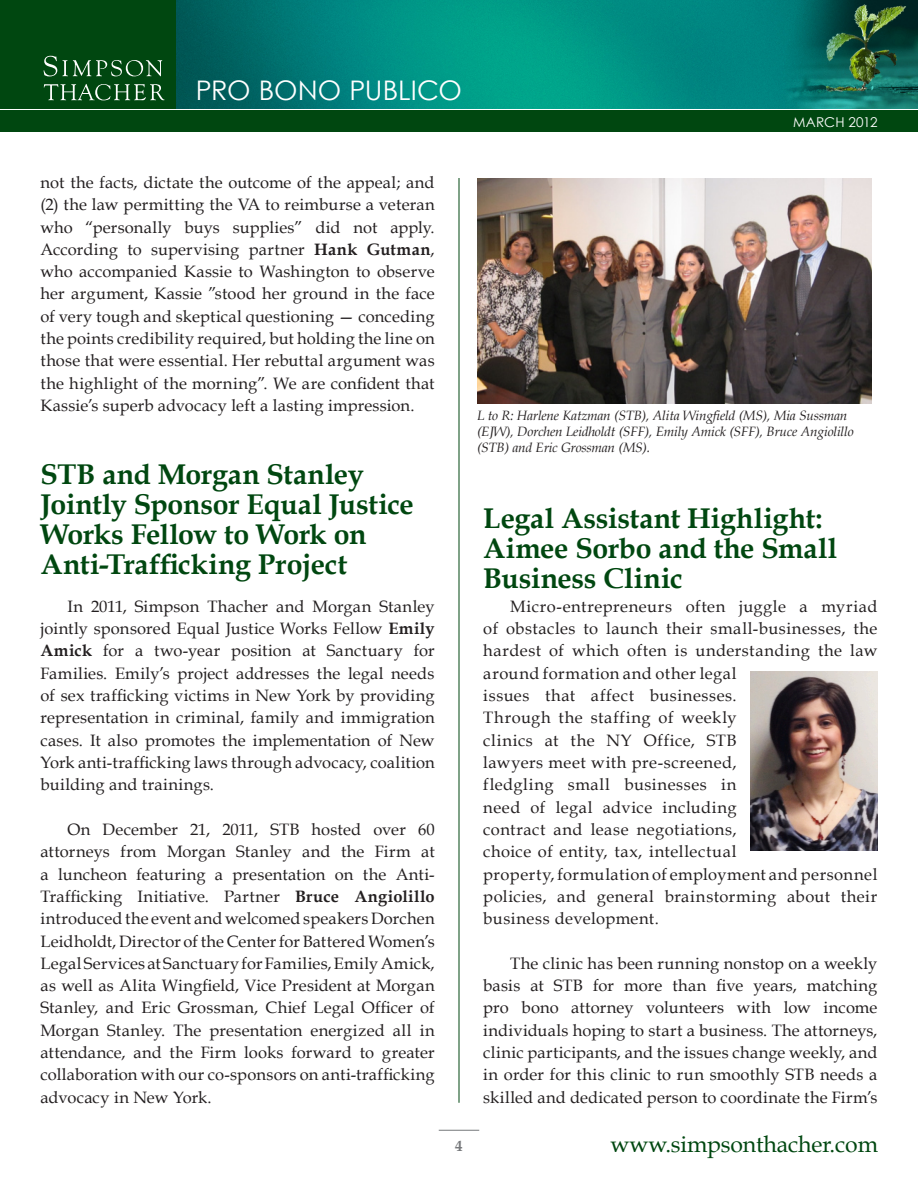
<style>
.page{position:relative;width:918px;height:1188px;background:#fff}
.page>*{position:absolute;margin:0;border:0;box-sizing:border-box;transform-origin:0 0}
.P_SectionHeader{font:700 28.5px/30px "Book Antiqua";letter-spacing:-.005em;color:#004710}
.t1{font:27px "Century Gothic";color:#fff}
.t2{font:22.95px "Book Antiqua";letter-spacing:-.005em;color:#004710}
.P_Body{font:16.5px/22.4px "Book Antiqua";letter-spacing:.025em;color:#231f20;text-align:justify}
.t3{font:700 15px "Book Antiqua";color:#76787b}
.P_Caption{font:italic 13.5px/15.8px "Book Antiqua";letter-spacing:-.015em;color:#231f20}
.t4{font:13.5px "Century Gothic";letter-spacing:.005em;color:#fff}
.s1{font-weight:700}
</style>
<div class="page">
<img style="left:177px;top:0;width:741px;height:109px">
<div style="left:0;top:110px;width:918px;height:22px;background:#004710"></div>
<div style="left:0;top:0;width:176px;height:109px;background:#004710"></div>
<svg style="left:44px;top:56px;width:118px;height:20px"></svg>
<svg style="left:44px;top:84px;width:121px;height:16px"></svg>
<hr style="left:459px;top:178px;width:1px;height:925px;background:#004710">
<hr style="left:439px;top:1130px;width:40px;height:1px;background:#76787b">
<img style="left:477px;top:178px;width:394px;height:226px">
<img style="left:750px;top:671px;width:128px;height:179px">
<h2 class="t1" style="left:196px;top:74px;width:268px">PRO BONO PUBLICO</h2>
<p class="t4" style="left:793px;top:114px;width:86px">MARCH 2012</p>
<p class="P_Body" style="left:40px;top:171px;width:396px">not the facts, dictate the outcome of the appeal; and (2) the law permitting the VA to reimburse a veteran who “personally buys supplies” did not apply.<br>According to supervising partner <span class="s1">Hank Gutman</span>, who accompanied Kassie to Washington to observe her argument, Kassie ”stood her ground in the face of very tough and skeptical questioning — conceding the points credibility required, but holding the line on those that were essential. Her rebuttal argument was the highlight of the morning”. We are confident that Kassie’s superb advocacy left a lasting impression.</p>
<p class="P_SectionHeader" style="left:40px;top:459px;width:375px">STB and Morgan Stanley<br>Jointly Sponsor Equal Justice<br>Works Fellow to Work on<br>Anti-Trafficking Project</p>
<p class="P_Body" style="left:40px;top:595px;width:396px;text-indent:27px">In 2011, Simpson Thacher and Morgan Stanley jointly sponsored Equal Justice Works Fellow <span class="s1">Emily Amick</span> for a two-year position at Sanctuary for Families. Emily’s project addresses the legal needs of sex trafficking victims in New York by providing representation in criminal, family and immigration cases. It also promotes the implementation of New York anti-trafficking laws through advocacy, coalition building and trainings.</p>
<p class="P_Body" style="left:40px;top:818px;width:396px;text-indent:27px">On December 21, 2011, STB hosted over 60 attorneys from Morgan Stanley and the Firm at a luncheon featuring a presentation on the Anti-Trafficking Initiative. Partner <span class="s1">Bruce Angiolillo </span>introduced the event and welcomed speakers Dorchen Leidholdt, Director ofthe Centerfor BatteredWomen’s Legal Services at SanctuaryforFamilies,EmilyAmick, as well as Alita Wingfield, Vice President at Morgan Stanley, and Eric Grossman, Chief Legal Officer of Morgan Stanley. The presentation energized all in attendance, and the Firm looks forward to greater collaboration with our co-sponsors on anti-trafficking advocacy in New York.</p>
<p class="P_Caption" style="left:477px;top:408px;width:378px">L to R: Harlene Katzman (STB), Alita Wingfield (MS), Mia Sussman (EJW), Dorchen Leidholdt (SFF), Emily Amick (SFF), Bruce Angiolillo (STB) and Eric Grossman (MS).</p>
<p class="t3" style="left:455px;top:1137px;width:9px">4</p>
<p class="P_SectionHeader" style="left:483px;top:504px;width:355px">Legal Assistant Highlight:<br>Aimee Sorbo and the Small<br>Business Clinic</p>
<p class="P_Body" style="left:483px;top:595px;width:396px;text-align:left;text-indent:27px">Micro-entrepreneurs often juggle a myriad of obstacles to launch their small-businesses, the hardest of which often is understanding the law around formation and other legal<br>issues that affect businesses.<br>Through the staffing of weekly<br>clinics at the NY Office, STB<br>lawyers meet with pre-screened,<br>fledgling small businesses in<br>need of legal advice including<br>contract and lease negotiations,<br>choice of entity, tax, intellectual<br>property, formulation of employment and personnel policies, and general brainstorming about their business development.</p>
<p class="P_Body" style="left:483px;top:952px;width:396px;text-indent:27px">The clinic has been running nonstop on a weekly basis at STB for more than five years, matching pro bono attorney volunteers with low income individuals hoping to start a business. The attorneys, clinic participants, and the issues change weekly, and in order for this clinic to run smoothly STB needs a skilled and dedicated person to coordinate the Firm’s</p>
<h3 class="t2" style="left:610px;top:1130px;width:269px">www.simpsonthacher.com</h3>
</div>
